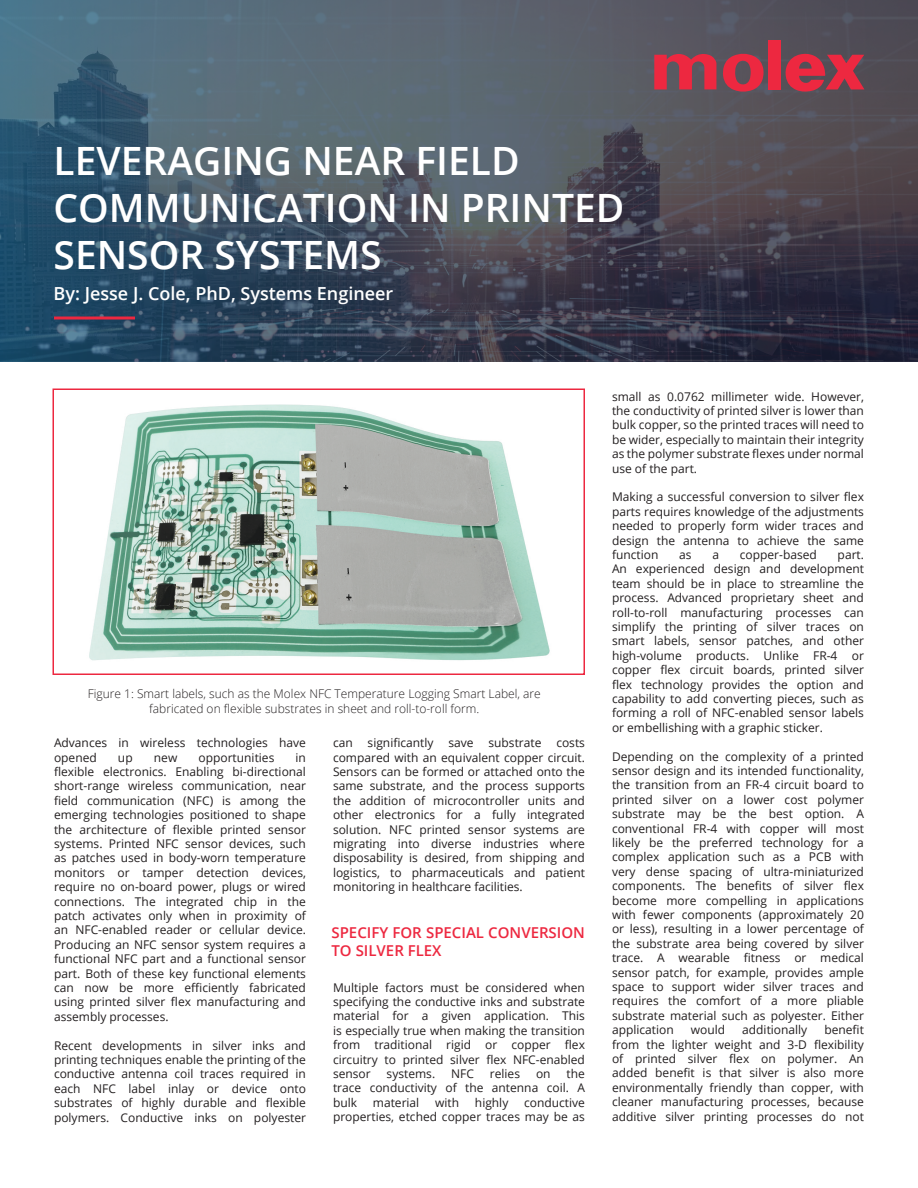
<style>
.page{position:relative;width:918px;height:1188px;background:#fff}
.page>*{position:absolute;margin:0;border:0;box-sizing:border-box;transform-origin:0 0}
.t1{font:600 39px/46.8px "Open Sans";color:#fff}
.t2{font:600 18px "Open Sans";color:#fff}
.t3{font:600 15px/18px "Open Sans";color:#ed2840}
.t4{font:12px/14.4px "Open Sans";color:#231f20;text-align:justify}
.t5{font:300 12px/14.4px "Open Sans";color:#231f20;text-align:center}
</style>
<div class="page">
<img style="left:89px;top:404px;width:461px;height:257px">
<svg style="left:0;top:0;width:918px;height:362px;background:#44505f"></svg>
<svg style="left:654px;top:54px;width:62px;height:35px;background:#b9384b"></svg>
<svg style="left:723px;top:53px;width:41px;height:39px;background:#af3a4b"></svg>
<svg style="left:785px;top:53px;width:79px;height:39px;background:#ad3849"></svg>
<div style="left:768px;top:40px;width:12px;height:49px;background:#ed2840"></div>
<svg style="left:54px;top:316px;width:81px;height:4px"></svg>
<div style="left:52px;top:388px;width:533px;height:287px;border:2px solid #ed2840"></div>
<h1 class="t1" style="left:54px;top:137px;width:572px">LEVERAGING NEAR FIELD<br>COMMUNICATION IN PRINTED<br>SENSOR SYSTEMS</h1>
<h2 class="t2" style="left:54px;top:281px;width:341px">By: Jesse J. Cole, PhD, Systems Engineer</h2>
<p class="t5" style="left:88px;top:686px;width:455px">Figure 1: Smart labels, such as the Molex NFC Temperature Logging Smart Label, are fabricated on flexible substrates in sheet and roll-to-roll form.</p>
<p class="t4" style="left:54px;top:735px;width:254px">Advances in wireless technologies have opened</p>
<p class="t4" style="left:54px;top:750px;width:254px;text-indent:242px">in flexible electronics. Enabling bi-directional short-range wireless communication, near field communication (NFC) is among the emerging technologies positioned to shape the architecture of flexible printed sensor systems. Printed NFC sensor devices, such as patches used in body-worn temperature monitors or tamper detection devices, require no on-board power, plugs or wired connections. The integrated chip in the patch activates only when in proximity of an NFC-enabled reader or cellular device.<br>Producing an NFC sensor system requires a functional NFC part and a functional sensor part. Both of these key functional elements can now be more efficiently fabricated using printed silver flex manufacturing and assembly processes.</p>
<p class="t4" style="left:54px;top:1038px;width:254px">Recent developments in silver inks and printing techniques enable the printing of the conductive antenna coil traces required in each NFC label inlay or device onto substrates of highly durable and flexible polymers. Conductive inks on polyester</p>
<p class="t4" style="left:118px;top:750px;width:16px">up</p>
<p class="t4" style="left:154px;top:750px;width:25px">new</p>
<p class="t4" style="left:199px;top:750px;width:77px">opportunities</p>
<p class="t4" style="left:333px;top:735px;width:254px">can significantly save substrate costs compared with an equivalent copper circuit.<br>Sensors can be formed or attached onto the same substrate, and the process supports the addition of microcontroller units and other electronics for a fully integrated solution. NFC printed sensor systems are migrating into diverse industries where disposability is desired, from shipping and logistics, to pharmaceuticals and patient monitoring in healthcare facilities.</p>
<p class="t3" style="left:332px;top:924px;width:255px">SPECIFY FOR SPECIAL CONVERSION<br>TO SILVER FLEX</p>
<p class="t4" style="left:333px;top:980px;width:254px">Multiple factors must be considered when specifying the conductive inks and substrate material for a given application. This is especially true when making the transition from traditional rigid or copper flex circuitry to printed silver flex NFC-enabled sensor</p>
<p class="t4" style="left:333px;top:1066px;width:254px;text-indent:234px">the trace conductivity of the antenna coil. A bulk</p>
<p class="t4" style="left:387px;top:1066px;width:50px">systems.</p>
<p class="t4" style="left:451px;top:1066px;width:24px">NFC</p>
<p class="t4" style="left:490px;top:1066px;width:32px">relies</p>
<p class="t4" style="left:536px;top:1066px;width:16px">on</p>
<p class="t4" style="left:333px;top:1095px;width:254px;text-align:right">conductive<br>properties, etched copper traces may be as</p>
<p class="t4" style="left:373px;top:1095px;width:48px">material</p>
<p class="t4" style="left:435px;top:1095px;width:25px">with</p>
<p class="t4" style="left:475px;top:1095px;width:35px">highly</p>
<p class="t4" style="left:612px;top:389px;width:254px">small as 0.0762 millimeter wide. However, the conductivity of printed silver is lower than bulk copper, so the printed traces will need to be wider, especially to maintain their integrity as the polymer substrate flexes under normal use of the part.</p>
<p class="t4" style="left:612px;top:490px;width:254px">Making a successful conversion to silver flex parts requires knowledge of the adjustments needed to properly form wider traces and design the antenna to achieve the same function</p>
<p class="t4" style="left:679px;top:547px;width:14px">as</p>
<p class="t4" style="left:712px;top:547px;width:8px">a</p>
<p class="t4" style="left:740px;top:547px;width:79px">copper-based</p>
<p class="t4" style="left:612px;top:547px;width:254px;text-indent:226px">part.<br>An experienced design and development team should be in place to streamline the process. Advanced proprietary sheet and roll-to-roll manufacturing processes can simplify the printing of silver traces on smart labels, sensor patches, and other high-volume products. Unlike FR-4 or copper flex circuit boards, printed silver flex technology provides the option and capability to add converting pieces, such as forming a roll of NFC-enabled sensor labels or embellishing with a graphic sticker.</p>
<p class="t4" style="left:612px;top:749px;width:254px">Depending on the complexity of a printed sensor design and its intended functionality, the transition from an FR-4 circuit board to printed silver on a lower cost polymer substrate may be the best option. A conventional FR-4 with copper will most likely be the preferred technology for a complex application such as a PCB with very dense spacing of ultra-miniaturized components. The benefits of silver flex become more compelling in applications with fewer components (approximately 20 or less), resulting in a lower percentage of the substrate area being covered by silver trace. A wearable fitness or medical sensor patch, for example, provides ample space to support wider silver traces and requires the comfort of a more pliable substrate material such as polyester. Either application</p>
<p class="t4" style="left:612px;top:1022px;width:254px;text-indent:212px">benefit from the lighter weight and 3-D flexibility of printed silver flex on polymer. An added benefit is that silver is also more environmentally friendly than copper, with cleaner manufacturing processes, because additive silver printing processes do not</p>
<p class="t4" style="left:691px;top:1022px;width:36px">would</p>
<p class="t4" style="left:742px;top:1022px;width:67px">additionally</p>
</div>
